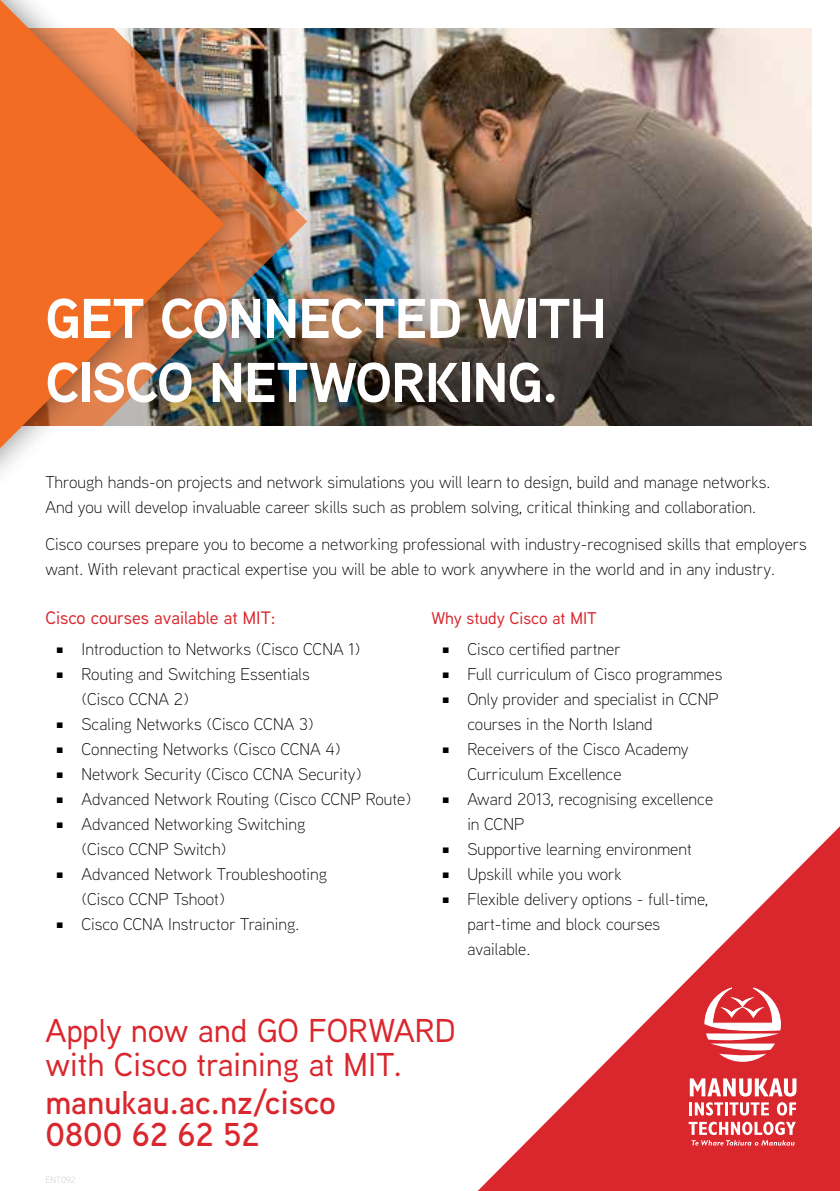
<style>
.page{position:relative;width:840px;height:1191px;background:#fff}
.page>*{position:absolute;margin:0;border:0;box-sizing:border-box;transform-origin:0 0}
.t1{font:700 56px/64px "Aaux Next";letter-spacing:-.02em;color:#fff}
.t2{font:500 33px/34px "Aaux Next";color:#d9272d}
.t3{font:600 33px/32px "Aaux Next";color:#d9272d}
.t4{font:500 18px "Aaux Next";color:#d9272d}
.t5{font:300 17px/25px "Aaux Next";color:#000}
.t6{font:500 17px "Aaux Next";color:#d9272d}
.t7{font:300 9px "Aaux Next";color:#c7c8ca}
</style>
<div class="page">
<img style="left:307px;top:28px;width:504px;height:227px">
<img style="left:307px;top:255px;width:504px;height:170px">
<svg style="left:477px;top:827px;width:362px;height:364px"></svg>
<svg style="left:704px;top:987px;width:76px;height:74px"></svg>
<svg style="left:689px;top:1078px;width:107px;height:18px"></svg>
<svg style="left:688px;top:1102px;width:80px;height:13px"></svg>
<svg style="left:776px;top:1102px;width:19px;height:13px"></svg>
<svg style="left:688px;top:1121px;width:107px;height:24px"></svg>
<img style="left:252px;top:28px;width:55px;height:397px">
<div style="left:0;top:0;width:252px;height:503px;background:#000;opacity:.5"></div>
<img style="left:0;top:0;width:224px;height:448px">
<h1 class="t1" style="left:45px;top:285px;width:562px">GET CONNECTED WITH<br>CISCO NETWORKING.</h1>
<p class="t5" style="left:45px;top:469px;width:726px">Through hands-on projects and network simulations you will learn to design, build and manage networks.<br>And you will develop invaluable career skills such as problem solving, critical thinking and collaboration.</p>
<p class="t5" style="left:45px;top:530px;width:762px">Cisco courses prepare you to become a networking professional with industry-recognised skills that employers want. With relevant practical expertise you will be able to work anywhere in the world and in any industry.</p>
<p class="t4" style="left:45px;top:606px;width:231px">Cisco courses available at MIT:</p>
<p class="t5" style="left:57px;top:636px;width:305px">■ Introduction to Networks (Cisco CCNA 1)</p>
<p class="t5" style="left:81px;top:661px;width:230px;text-indent:-25px">■ Routing and Switching Essentials (Cisco CCNA 2)</p>
<p class="t5" style="left:57px;top:711px;width:258px">■ Scaling Networks (Cisco CCNA 3)</p>
<p class="t5" style="left:57px;top:736px;width:285px">■ Connecting Networks (Cisco CCNA 4)</p>
<p class="t5" style="left:57px;top:761px;width:306px">■ Network Security (Cisco CCNA Security)</p>
<p class="t5" style="left:57px;top:786px;width:355px">■ Advanced Network Routing (Cisco CCNP Route)</p>
<p class="t5" style="left:81px;top:811px;width:225px;text-indent:-25px">■ Advanced Networking Switching (Cisco CCNP Switch)</p>
<p class="t5" style="left:81px;top:861px;width:247px;text-indent:-25px">■ Advanced Network Troubleshooting (Cisco CCNP Tshoot)</p>
<p class="t5" style="left:57px;top:911px;width:244px">■ Cisco CCNA Instructor Training.</p>
<p class="t6" style="left:431px;top:607px;width:167px">Why study Cisco at MIT</p>
<p class="t5" style="left:442px;top:636px;width:179px">■ Cisco certified partner</p>
<p class="t5" style="left:442px;top:661px;width:281px">■ Full curriculum of Cisco programmes</p>
<p class="t5" style="left:467px;top:686px;width:252px;text-indent:-25px">■ Only provider and specialist in CCNP courses in the North Island</p>
<p class="t5" style="left:467px;top:736px;width:223px;text-indent:-25px">■ Receivers of the Cisco Academy<br>Curriculum Excellence</p>
<p class="t5" style="left:467px;top:786px;width:247px;text-indent:-25px">■ Award 2013, recognising excellence in CCNP</p>
<p class="t5" style="left:442px;top:836px;width:250px">■ Supportive learning environment</p>
<p class="t5" style="left:442px;top:861px;width:181px">■ Upskill while you work</p>
<p class="t5" style="left:467px;top:886px;width:242px;text-indent:-25px">■ Flexible delivery options - full-time, part-time and block courses available.</p>
<h2 class="t2" style="left:45px;top:1012px;width:412px">Apply now and GO FORWARD with Cisco training at MIT.</h2>
<h2 class="t3" style="left:45px;top:1085px;width:292px">manukau.ac.nz/cisco<br>0800 62 62 52</h2>
<p class="t7" style="left:45px;top:1173px;width:32px">ENT092</p>
</div>
